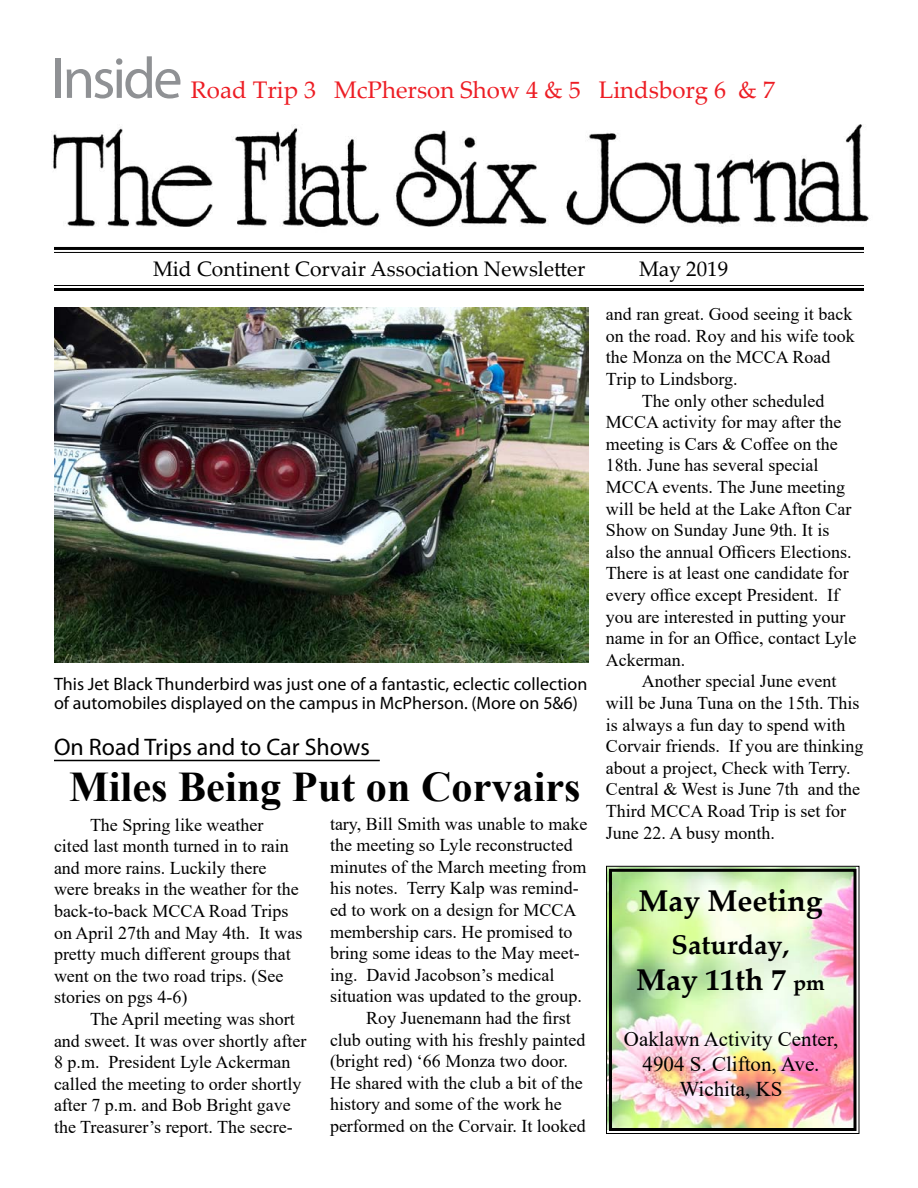
<style>
.page{position:relative;width:918px;height:1188px;background:#fff}
.page>*{position:absolute;margin:0;border:0;box-sizing:border-box;transform-origin:0 0}
.t1{font:58.5px "Myriad Pro";letter-spacing:-.05em;color:#8f9194}
.t2{font:700 42.3px "Times New Roman";color:#000}
.t3{font:700 30px "Palatino Linotype";color:#000}
.t4{font:700 27px "Palatino Linotype";color:#000}
.t5{font:24px "Palatino Linotype";color:#ed1d24}
.t6{font:24px "Myriad Pro";color:#000}
.t7{font:21px/25.2px "Times New Roman";color:#000;text-align:center}
.t8{font:21px "Palatino Linotype";color:#000}
.t9{font:18px/21.6px "Times New Roman";color:#000}
.t10{font:18px/18.8px "Myriad Pro";color:#000}
.s1{font-size:21px}
</style>
<div class="page">
<hr style="left:54px;top:247px;width:810px;height:3px;background:#000">
<hr style="left:54px;top:252px;width:810px;height:1px;background:#000">
<hr style="left:54px;top:285px;width:810px;height:1px;background:#000">
<hr style="left:54px;top:288px;width:810px;height:3px;background:#000">
<img style="left:53px;top:124px;width:816px;height:103px">
<img style="left:606px;top:865px;width:254px;height:269px">
<div style="left:609px;top:869px;width:247px;height:262px;border:3px solid #000"></div>
<img style="left:54px;top:308px;width:534px;height:355px">
<hr style="left:54px;top:760px;width:326px;height:1px;background:#000">
<h1 class="t1" style="left:51px;top:42px;width:133px">Inside</h1>
<h3 class="t5" style="left:191px;top:73px;width:586px">Road Trip 3 McPherson Show 4 &amp; 5 Lindsborg 6 &amp; 7</h3>
<p class="t8" style="left:153px;top:254px;width:434px">Mid Continent Corvair Association Newsletter</p>
<p class="t8" style="left:639px;top:254px;width:91px">May 2019</p>
<p class="t10" style="left:54px;top:675px;width:535px">This Jet Black Thunderbird was just one of a fantastic, eclectic collection of automobiles displayed on the campus in McPherson. (More on 5&amp;6)</p>
<h3 class="t6" style="left:54px;top:732px;width:318px">On Road Trips and to Car Shows</h3>
<h2 class="t2" style="left:69px;top:756px;width:513px">Miles Being Put on Corvairs</h2>
<p class="t9" style="left:54px;top:813px;width:250px;text-indent:36px">The Spring like weather cited last month turned in to rain and more rains. Luckily there were breaks in the weather for the back-to-back MCCA Road Trips on April 27th and May 4th. It was pretty much different groups that went on the two road trips. (See stories on pgs 4-6)</p>
<p class="t9" style="left:54px;top:1008px;width:254px;text-indent:36px">The April meeting was short and sweet. It was over shortly after<br>8 p.m. President Lyle Ackerman called the meeting to order shortly after 7 p.m. and Bob Bright gave the Treasurer’s report. The secre-</p>
<p class="t9" style="left:330px;top:812px;width:259px">tary, Bill Smith was unable to make</p>
<p class="t9" style="left:330px;top:834px;width:244px">the meeting so Lyle reconstructed</p>
<p class="t9" style="left:330px;top:855px;width:258px">minutes of the March meeting from</p>
<p class="t9" style="left:330px;top:877px;width:250px">his notes. Terry Kalp was remind-</p>
<p class="t9" style="left:330px;top:899px;width:248px">ed to work on a design for MCCA</p>
<p class="t9" style="left:330px;top:920px;width:244px">membership cars. He promised to</p>
<p class="t9" style="left:330px;top:942px;width:251px">bring some ideas to the May meet-</p>
<p class="t9" style="left:330px;top:963px;width:226px">ing. David Jacobson’s medical</p>
<p class="t9" style="left:330px;top:985px;width:253px">situation was updated to the group.</p>
<p class="t9" style="left:366px;top:1007px;width:206px">Roy Juenemann had the first</p>
<p class="t9" style="left:330px;top:1028px;width:257px">club outing with his freshly painted</p>
<p class="t9" style="left:330px;top:1050px;width:239px">(bright red) ‘66 Monza two door.</p>
<p class="t9" style="left:330px;top:1071px;width:254px">He shared with the club a bit of the</p>
<p class="t9" style="left:330px;top:1093px;width:233px">history and some of the work he</p>
<p class="t9" style="left:330px;top:1115px;width:257px">performed on the Corvair. It looked</p>
<p class="t9" style="left:606px;top:303px;width:248px">and ran great. Good seeing it back</p>
<p class="t9" style="left:606px;top:324px;width:250px">on the road. Roy and his wife took</p>
<p class="t9" style="left:606px;top:346px;width:226px">the Monza on the MCCA Road</p>
<p class="t9" style="left:606px;top:368px;width:133px">Trip to Lindsborg.</p>
<p class="t9" style="left:642px;top:389px;width:184px">The only other scheduled</p>
<p class="t9" style="left:606px;top:411px;width:237px">MCCA activity for may after the</p>
<p class="t9" style="left:606px;top:432px;width:233px">meeting is Cars &amp; Coffee on the</p>
<p class="t9" style="left:606px;top:454px;width:214px">18th. June has several special</p>
<p class="t9" style="left:606px;top:476px;width:241px">MCCA events. The June meeting</p>
<p class="t9" style="left:606px;top:497px;width:247px">will be held at the Lake Afton Car</p>
<p class="t9" style="left:606px;top:519px;width:225px">Show on Sunday June 9th. It is</p>
<p class="t9" style="left:606px;top:540px;width:247px">also the annual Officers Elections.</p>
<p class="t9" style="left:606px;top:562px;width:244px">There is at least one candidate for</p>
<p class="t9" style="left:606px;top:584px;width:235px">every office except President. If</p>
<p class="t9" style="left:606px;top:605px;width:241px">you are interested in putting your</p>
<p class="t9" style="left:606px;top:627px;width:252px">name in for an Office, contact Lyle</p>
<p class="t9" style="left:606px;top:648px;width:81px">Ackerman.</p>
<p class="t9" style="left:642px;top:670px;width:196px">Another special June event</p>
<p class="t9" style="left:606px;top:692px;width:255px">will be Juna Tuna on the 15th. This</p>
<p class="t9" style="left:606px;top:713px;width:241px">is always a fun day to spend with</p>
<p class="t9" style="left:606px;top:735px;width:259px">Corvair friends. If you are thinking</p>
<p class="t9" style="left:606px;top:756px;width:246px">about a project, Check with Terry.</p>
<p class="t9" style="left:606px;top:778px;width:256px">Central &amp; West is June 7th and the</p>
<p class="t9" style="left:606px;top:800px;width:242px">Third MCCA Road Trip is set for</p>
<p class="t9" style="left:606px;top:821px;width:171px">June 22. A busy month.</p>
<h3 class="t3" style="left:638px;top:880px;width:186px">May Meeting</h3>
<h3 class="t4" style="left:672px;top:926px;width:119px">Saturday,</h3>
<h3 class="t3" style="left:636px;top:959px;width:190px">May 11th 7 <span class="s1">pm</span></h3>
<p class="t7" style="left:624px;top:1026px;width:216px">Oaklawn Activity Center,<br>4904 S. Clifton, Ave.<br>Wichita, KS</p>
</div>
